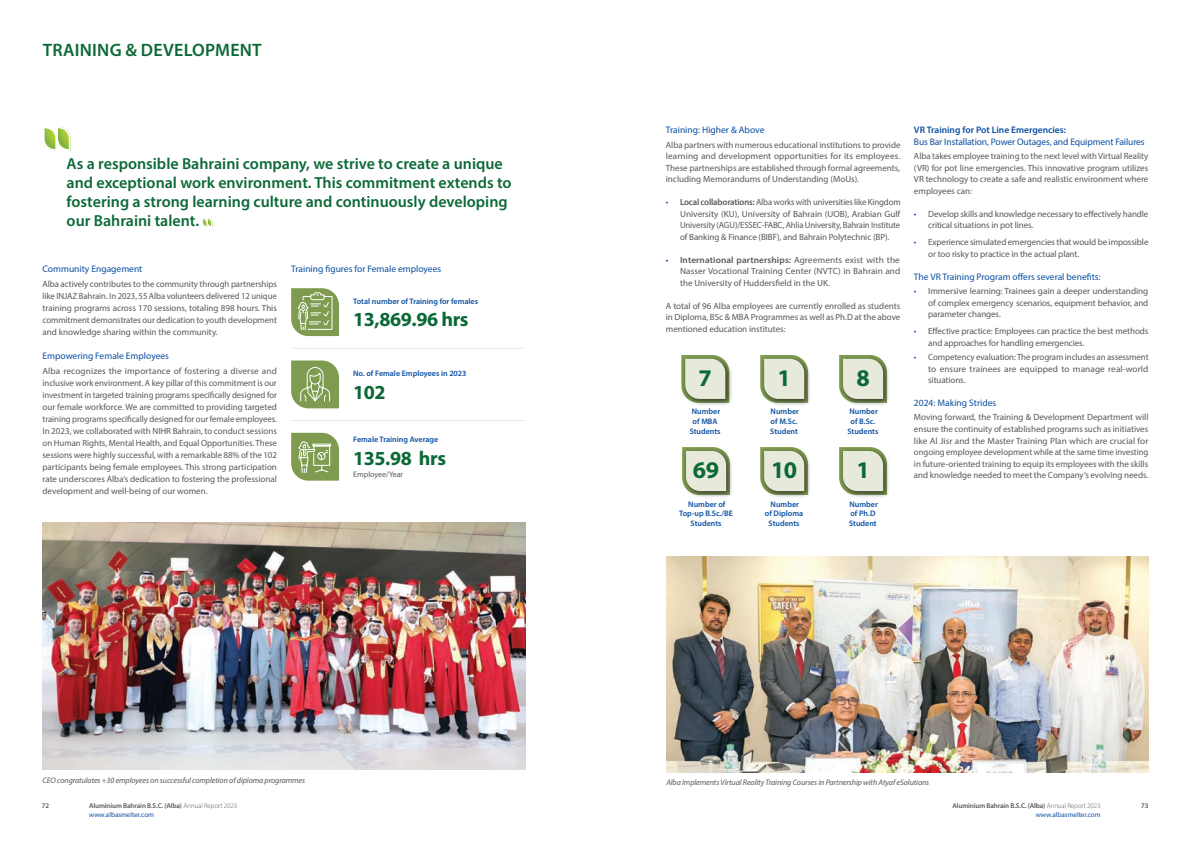
<style>
.page{position:relative;width:1191px;height:842px;background:#fff}
.page>*{position:absolute;margin:0;border:0;box-sizing:border-box;transform-origin:0 0}
.t1{font:700 24px "Myriad Pro";color:#0c6937}
.t2{font:700 20px "Myriad Pro";letter-spacing:-.02em;color:#0c6937}
.t3{font:600 18px "Myriad Pro";letter-spacing:.015em;color:#0c6937}
.t4{font:600 16px/19.2px "Myriad Pro";color:#0c6937}
.t5{font:9.5px/11.5px "Myriad Pro";color:#0a4fa2}
.Body{font:9px/11.5px "Myriad Pro";letter-spacing:-.005em;color:#57585a;text-align:justify}
.t6{font:600 8px/9.6px "Myriad Pro";color:#0a4fa2;text-align:center}
.Body-2{font:italic 8px "Myriad Pro";letter-spacing:-.01em;color:#57585a}
.t7{font:8px "Myriad Pro";color:#57585a}
.t8{font:600 7px/9px "Myriad Pro";letter-spacing:-.015em;color:#57585a}
.s1{color:#0a4fa2}
.s2{font-weight:600}
.s3{font-weight:300}
.s4{font-weight:400;color:#0a4fa2}
</style>
<div class="page">
<img style="left:43px;top:522px;width:482px;height:247px">
<div style="left:681px;top:355px;width:52px;height:51px;background:#231f20;opacity:.75"></div>
<svg style="left:681px;top:355px;width:48px;height:48px;background:#c5cdb3"></svg>
<div style="left:760px;top:355px;width:51px;height:51px;background:#231f20;opacity:.75"></div>
<svg style="left:760px;top:355px;width:48px;height:48px;background:#c5cdb3"></svg>
<div style="left:839px;top:447px;width:51px;height:52px;background:#231f20;opacity:.75"></div>
<svg style="left:839px;top:447px;width:48px;height:48px;background:#c5cdb3"></svg>
<div style="left:839px;top:355px;width:51px;height:51px;background:#231f20;opacity:.75"></div>
<svg style="left:839px;top:355px;width:48px;height:48px;background:#c5cdb3"></svg>
<div style="left:760px;top:447px;width:51px;height:52px;background:#231f20;opacity:.75"></div>
<svg style="left:760px;top:447px;width:48px;height:48px;background:#c5cdb3"></svg>
<div style="left:682px;top:447px;width:51px;height:52px;background:#231f20;opacity:.75"></div>
<svg style="left:682px;top:447px;width:48px;height:48px;background:#c5cdb3"></svg>
<hr style="left:291px;top:348px;width:234px;height:1px;background:#e7eadb">
<hr style="left:291px;top:420px;width:234px;height:1px;background:#e7eadb">
<svg style="left:291px;top:288px;width:48px;height:48px;background:#96ae70"></svg>
<svg style="left:291px;top:360px;width:48px;height:48px;background:#92aa6a"></svg>
<svg style="left:291px;top:433px;width:48px;height:48px;background:#96ad70"></svg>
<img style="left:666px;top:556px;width:482px;height:216px">
<svg style="left:43px;top:127px;width:28px;height:24px"></svg>
<svg style="left:202px;top:218px;width:10px;height:9px"></svg>
<p class="t3" style="left:43px;top:39px;width:220px">TRAINING &amp; DEVELOPMENT</p>
<p class="t4" style="left:67px;top:153px;width:446px">As a responsible Bahraini company, we strive to create a unique and exceptional work environment. This commitment extends to fostering a strong learning culture and continuously developing our Bahraini talent.</p>
<p class="t5" style="left:43px;top:263px;width:101px">Community Engagement</p>
<p class="Body" style="left:43px;top:278px;width:236px;line-height:12px">Alba actively contributes to the community through partnerships like INJAZ Bahrain. In 2023, 55 Alba volunteers delivered 12 unique training programs across 170 sessions, totaling 898 hours. This commitment demonstrates our dedication to youth development and knowledge sharing within the community.</p>
<p class="t5" style="left:43px;top:350px;width:128px">Empowering Female Employees</p>
<p class="Body" style="left:43px;top:365px;width:236px;line-height:12px">Alba recognizes the importance of fostering a diverse and inclusive work environment. A key pillar of this commitment is our investment in targeted training programs specifically designed for our female workforce. We are committed to providing targeted training programs specifically designed for our female employees.<br>In 2023, we collaborated with NIHR Bahrain, to conduct sessions on Human Rights, Mental Health, and Equal Opportunities. These sessions were highly successful, with a remarkable 88% of the 102 participants being female employees. This strong participation rate underscores Alba’s dedication to fostering the professional development and well-being of our women.</p>
<p class="t5" style="left:291px;top:263px;width:152px">Training figures for Female employees</p>
<p class="t6" style="left:353px;top:296px;width:126px">Total number of Training for females</p>
<p class="t2" style="left:353px;top:307px;width:117px">13,869.96 hrs</p>
<p class="t6" style="left:353px;top:369px;width:115px">No. of Female Employees in 2023</p>
<p class="t2" style="left:353px;top:379px;width:34px">102</p>
<p class="t6" style="left:353px;top:434px;width:86px">Female Training Average</p>
<p class="t2" style="left:353px;top:445px;width:94px">135.98 hrs</p>
<p class="t7" style="left:353px;top:469px;width:52px">Employee/Year</p>
<p class="t5" style="left:666px;top:124px;width:100px">Training: Higher &amp; Above</p>
<p class="Body" style="left:666px;top:139px;width:236px">Alba partners with numerous educational institutions to provide learning and development opportunities for its employees.<br>These partnerships are established through formal agreements, including Memorandums of Understanding (MoUs).</p>
<p class="Body" style="left:680px;top:196px;width:222px;text-indent:-14px"><span class="s1">•</span> <span class="s2">Local collaborations:</span> Alba works with universities like Kingdom University (KU), University of Bahrain (UOB), Arabian Gulf University (AGU)/ESSEC-FABC, Ahlia University, Bahrain Institute of Banking &amp; Finance (BIBF), and Bahrain Polytechnic (BP).</p>
<p class="Body" style="left:680px;top:254px;width:222px;text-indent:-14px"><span class="s1">•</span> <span class="s2">International partnerships:</span> Agreements exist with the Nasser Vocational Training Center (NVTC) in Bahrain and the University of Huddersfield in the UK.</p>
<p class="Body" style="left:666px;top:300px;width:236px">A total of 96 Alba employees are currently enrolled as students in Diploma, BSc &amp; MBA Programmes as well as Ph.D at the above mentioned education institutes:</p>
<p class="t1" style="left:698px;top:362px;width:15px">7</p>
<p class="t6" style="left:689px;top:407px;width:32px">Number of MBA<br>Students</p>
<p class="t1" style="left:693px;top:455px;width:28px">69</p>
<p class="t6" style="left:679px;top:499px;width:55px">Number of<br>Top-up B.Sc./BE<br>Students</p>
<p class="t1" style="left:777px;top:362px;width:15px">1</p>
<p class="t6" style="left:770px;top:407px;width:30px;text-align:left">Number of M.Sc.<br>Student</p>
<p class="t1" style="left:771px;top:455px;width:28px">10</p>
<p class="t6" style="left:765px;top:499px;width:40px">Number<br>of Diploma<br>Students</p>
<p class="t1" style="left:856px;top:362px;width:15px">8</p>
<p class="t6" style="left:847px;top:407px;width:32px">Number of B.Sc.<br>Students</p>
<p class="t1" style="left:856px;top:455px;width:15px">1</p>
<p class="t6" style="left:849px;top:499px;width:30px;text-align:left">Number of Ph.D<br>Student</p>
<p class="t5" style="left:914px;top:124px;width:232px"><span class="s2">VR Training for Pot Line Emergencies:<br></span>Bus Bar Installation, Power Outages, and Equipment Failures</p>
<p class="Body" style="left:914px;top:150px;width:236px">Alba takes employee training to the next level with Virtual Reality (VR) for pot line emergencies. This innovative program utilizes VR technology to create a safe and realistic environment where employees can:</p>
<p class="Body" style="left:928px;top:208px;width:222px;text-indent:-14px"><span class="s1">•</span> Develop skills and knowledge necessary to effectively handle critical situations in pot lines.</p>
<p class="Body" style="left:928px;top:236px;width:222px;text-indent:-14px"><span class="s1">•</span> Experience simulated emergencies that would be impossible or too risky to practice in the actual plant.</p>
<p class="t5" style="left:914px;top:271px;width:188px">The VR Training Program offers several benefits:</p>
<p class="Body" style="left:928px;top:285px;width:222px;text-indent:-14px"><span class="s1">•</span> Immersive learning: Trainees gain a deeper understanding of complex emergency scenarios, equipment behavior, and parameter changes.</p>
<p class="Body" style="left:928px;top:325px;width:222px;text-indent:-14px"><span class="s1">•</span> Effective practice: Employees can practice the best methods and approaches for handling emergencies.</p>
<p class="Body" style="left:928px;top:351px;width:222px;text-indent:-14px"><span class="s1">•</span> Competency evaluation: The program includes an assessment to ensure trainees are equipped to manage real-world situations.</p>
<p class="t5" style="left:914px;top:397px;width:84px">2024: Making Strides</p>
<p class="Body" style="left:914px;top:412px;width:236px">Moving forward, the Training &amp; Development Department will ensure the continuity of established programs such as initiatives like Al Jisr and the Master Training Plan which are crucial for ongoing employee development while at the same time investing in future-oriented training to equip its employees with the skills and knowledge needed to meet the Company’s evolving needs.</p>
<p class="Body-2" style="left:43px;top:775px;width:264px">CEO congratulates +30 employees on successful completion of diploma programmes</p>
<p class="Body-2" style="left:666px;top:777px;width:264px">Alba Implements Virtual Reality Training Courses in Partnership with Atyaf eSolutions</p>
<p class="t8" style="left:42px;top:800px;width:9px">72</p>
<p class="t8" style="left:952px;top:800px;width:150px;text-align:right">Aluminium Bahrain B.S.C. (Alba) <span class="s3">Annual Report 2023 </span><span class="s4">www.albasmelter.com</span></p>
<p class="t8" style="left:1141px;top:800px;width:9px">73</p>
<p class="t8" style="left:89px;top:800px;width:150px">Aluminium Bahrain B.S.C. (Alba) <span class="s3">Annual Report 2023 </span><span class="s4">www.albasmelter.com</span></p>
</div>
